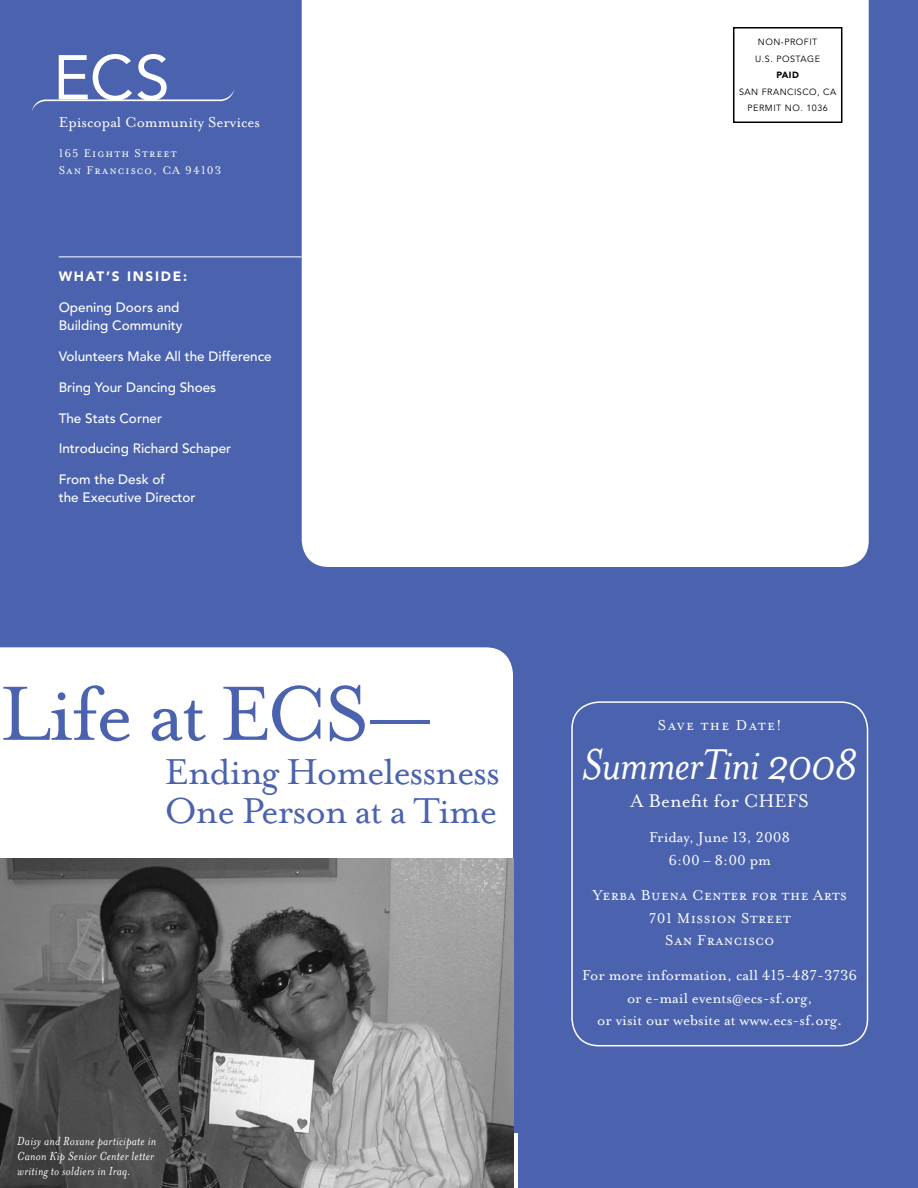
<style>
.page{position:relative;width:918px;height:1188px;background:#4b63ae}
.page>*{position:absolute;margin:0;border:0;box-sizing:border-box;transform-origin:0 0}
.t1{font:88.35px "Mrs Eaves Roman Lining";letter-spacing:-.03em;color:#4b63ae}
.t2{font:italic 49.5px "Mrs Eaves";letter-spacing:-.025em;color:#fff}
.t3{font:41.4px/38.4px "Mrs Eaves Roman Lining";letter-spacing:-.03em;color:#4b63ae}
.t4{font:21px "Mrs Eaves Roman Lining";color:#fff}
.t5{font:16.5px/22.5px "Mrs Eaves Roman Lining";color:#fff;text-align:center}
.t6{font:16.5px/22.5px "Mrs Eaves Small Caps";letter-spacing:.025em;color:#fff;text-align:center}
.t7{font:16.5px "Mrs Eaves Roman";color:#fff}
.t8{font:16.5px "Mrs Eaves Small Caps";letter-spacing:.085em;color:#fff}
.t9{font:500 13.5px/18px "Avenir";color:#fff}
.t10{font:italic 13.5px/15px "Mrs Eaves";letter-spacing:.02em;color:#fff}
.t11{font:900 13.5px "Avenir";letter-spacing:.13em;color:#fff}
.t12{font:12.75px/16.5px "Mrs Eaves Small Caps";letter-spacing:.085em;color:#fff}
.t13{font:9px/16.5px "Avenir";letter-spacing:.055em;color:#000}
.t14{font:900 9px "Avenir";color:#000}
</style>
<div class="page">
<div style="left:571px;top:701px;width:297px;height:345px;border:2px solid #fff;border-radius:27px"></div>
<div style="left:0;top:647px;width:513px;height:211px;background:#fff"></div>
<svg style="left:32px;top:54px;width:202px;height:57px"></svg>
<div style="left:302px;top:0;width:567px;height:567px;background:#fff"></div>
<hr style="left:59px;top:256px;width:243px;height:1px;background:#fff">
<div style="left:733px;top:27px;width:109px;height:96px;border:2px solid #000"></div>
<img style="left:0;top:858px;width:513px;height:330px">
<p class="t7" style="left:59px;top:113px;width:203px">Episcopal Community Services</p>
<p class="t12" style="left:59px;top:145px;width:164px">165 Eighth Street<br>San Francisco, CA 94103</p>
<p class="t11" style="left:59px;top:268px;width:130px">WHAT’S INSIDE:</p>
<p class="t9" style="left:59px;top:298px;width:126px">Opening Doors and<br>Building Community</p>
<p class="t9" style="left:59px;top:347px;width:215px">Volunteers Make All the Difference</p>
<p class="t9" style="left:59px;top:378px;width:159px">Bring Your Dancing Shoes</p>
<p class="t9" style="left:59px;top:409px;width:105px">The Stats Corner</p>
<p class="t9" style="left:59px;top:440px;width:174px">Introducing Richard Schaper</p>
<p class="t9" style="left:59px;top:471px;width:138px">From the Desk of<br>the Executive Director</p>
<h1 class="t1" style="left:0;top:666px;width:431px">Life at ECS—</h1>
<h3 class="t3" style="left:165px;top:753px;width:337px">Ending Homelessness<br>One Person at a Time</h3>
<p class="t10" style="left:17px;top:1134px;width:140px">Daisy and Roxane participate in<br>Canon Kip Senior Center letter writing to soldiers in Iraq.</p>
<p class="t13" style="left:755px;top:34px;width:64px">NON-PROFIT<br>U.S. POST</p>
<p class="t13" style="left:801px;top:51px;width:21px">AGE</p>
<p class="t14" style="left:776px;top:70px;width:12px">PAID</p>
<p class="t13" style="left:739px;top:84px;width:92px;text-align:right">SAN FRAN CISCO, CA<br>PERMIT NO. 1036</p>
<p class="t8" style="left:658px;top:716px;width:125px">Save the Date!</p>
<h2 class="t2" style="left:582px;top:738px;width:277px">SummerTini 2008</h2>
<h3 class="t4" style="left:631px;top:789px;width:180px">A Benefit for CHEFS</h3>
<p class="t5" style="left:649px;top:826px;width:143px">Friday, June 13, 2008<br>6:00 – 8:00 pm</p>
<p class="t6" style="left:593px;top:884px;width:256px">Yerba Buena Center for the Arts<br>701 Mission Street<br>San Francisco</p>
<p class="t5" style="left:582px;top:964px;width:276px">For more information, call 415-487-3736 or e-mail events@ecs-sf.org,<br>or visit our website at www.ecs-sf.org.</p>
</div>
